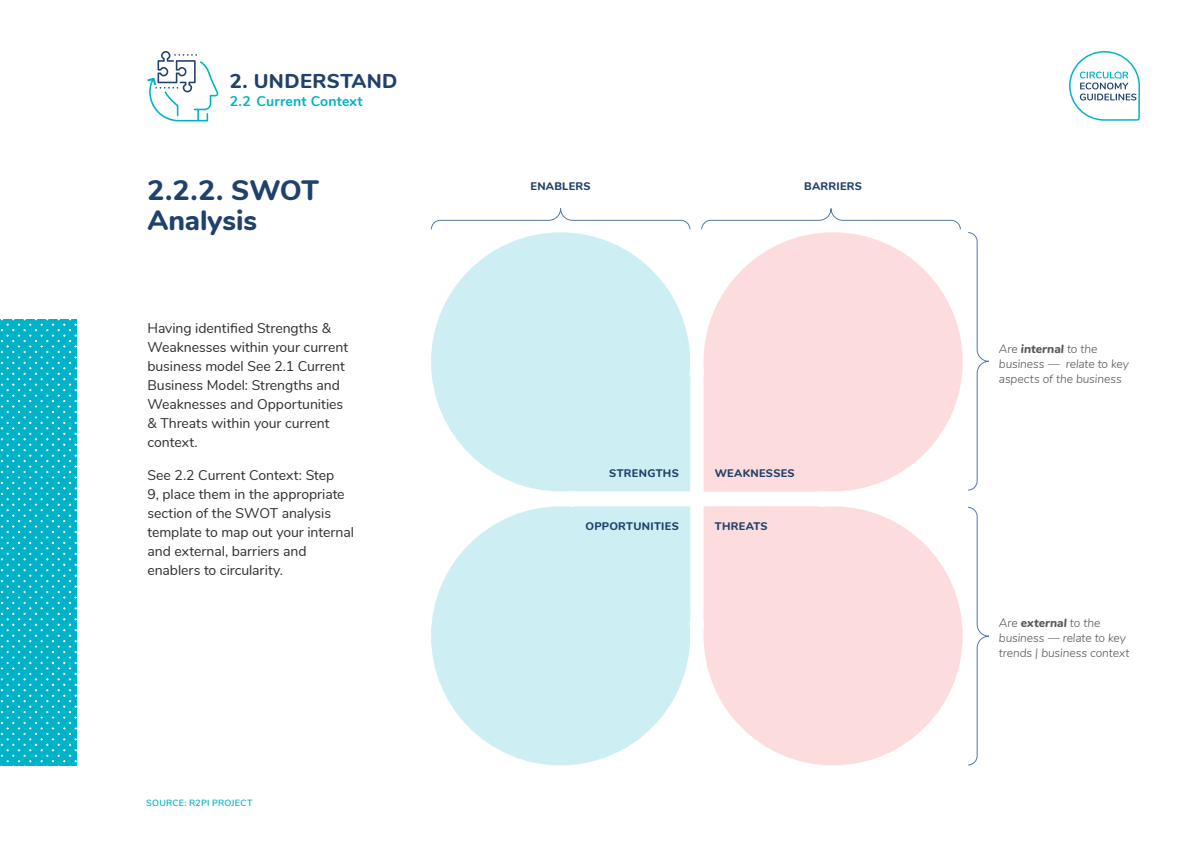
<style>
.page{position:relative;width:1191px;height:842px;background:#fff}
.page>*{position:absolute;margin:0;border:0;box-sizing:border-box;transform-origin:0 0}
.t1{font:800 28px/30px "Nunito";letter-spacing:-.005em;color:#1f416b}
.t2{font:800 20px "Nunito";letter-spacing:.02em;color:#1f416b}
.t3{font:14px/19px "Nunito";letter-spacing:-.005em;color:#2e2e2e}
.t4{font:700 14px "Nunito";letter-spacing:.01em;color:#00b2c7}
.t5{font:italic 300 12px/15px "Nunito";letter-spacing:-.005em;color:#5a5756}
.t6{font:800 11px "Nunito";letter-spacing:.025em;color:#1f416b}
.t7{font:600 9px "Nunito";letter-spacing:.025em;color:#00b2c7}
.s1{font-weight:800}
</style>
<div class="page">
<svg style="left:431px;top:232px;width:259px;height:259px;fill:#cdeff4"></svg>
<svg style="left:703px;top:232px;width:259px;height:259px;fill:#fcdcdc"></svg>
<svg style="left:431px;top:506px;width:259px;height:259px;fill:#cdeff4"></svg>
<svg style="left:703px;top:506px;width:259px;height:259px;fill:#fcdcdc"></svg>
<svg style="left:431px;top:208px;width:259px;height:22px"></svg>
<svg style="left:701px;top:208px;width:260px;height:22px"></svg>
<svg style="left:968px;top:507px;width:21px;height:258px"></svg>
<svg style="left:968px;top:232px;width:21px;height:259px"></svg>
<svg style="left:1069px;top:51px;width:71px;height:70px"></svg>
<svg style="left:0;top:319px;width:77px;height:447px;background:#10b7ca"></svg>
<svg style="left:147px;top:51px;width:71px;height:70px"></svg>
<h2 class="t2" style="left:230px;top:66px;width:169px">2. UNDERSTAND</h2>
<p class="t4" style="left:230px;top:91px;width:135px">2.2 Current Context</p>
<h1 class="t1" style="left:147px;top:173px;width:173px">2.2.2. SWOT<br>Analysis</h1>
<p class="t3" style="left:147px;top:318px;width:202px">Having identified Strengths &amp;<br>Weaknesses within your current business model See 2.1 Current<br>Business Model: Strengths and<br>Weaknesses and Opportunities &amp; Threats within your current context.</p>
<p class="t3" style="left:147px;top:465px;width:208px">See 2.2 Current Context: Step<br>9, place them in the appropriate section of the SWOT analysis template to map out your internal and external, barriers and enablers to circularity.</p>
<p class="t7" style="left:146px;top:796px;width:108px">SOURCE: R2PI PROJECT</p>
<p class="t6" style="left:530px;top:178px;width:62px">ENABLERS</p>
<p class="t6" style="left:804px;top:178px;width:59px">BARRIERS</p>
<p class="t6" style="left:609px;top:465px;width:71px">STRENGTHS</p>
<p class="t6" style="left:715px;top:465px;width:81px">WEAKNESSES</p>
<p class="t6" style="left:585px;top:518px;width:95px">OPPORTUNITIES</p>
<p class="t6" style="left:715px;top:518px;width:54px">THREATS</p>
<p class="t5" style="left:999px;top:341px;width:132px">Are <span class="s1">internal</span> to the business — relate to key aspects of the business</p>
<p class="t5" style="left:999px;top:615px;width:132px">Are <span class="s1">external</span> to the business — relate to key trends | business context</p>
</div>
